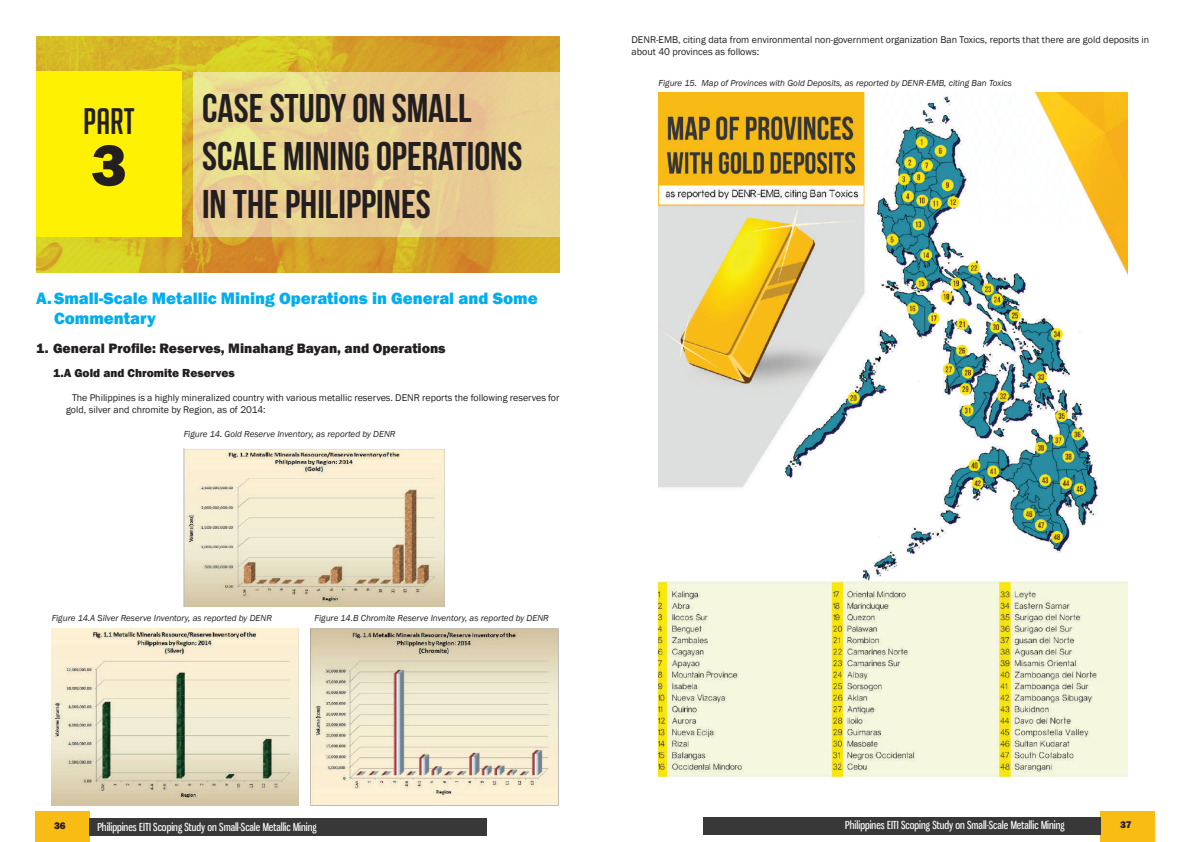
<style>
.page{position:relative;width:1191px;height:842px;background:#fff}
.page>*{position:absolute;margin:0;border:0;box-sizing:border-box;transform-origin:0 0}
.t1{font:800 60px "Franklin Gothic";color:#231f20}
.t2{font:40px/48px "Bebas Neue";color:#231f20}
.t3{font:36px "Big Noodle Titling";color:#231f20}
.t4{font:800 17px/20.4px "Franklin Gothic";color:#00aeef}
.t5{font:800 14px "Franklin Gothic";color:#231f20}
.t6{font:800 12px "Franklin Gothic";color:#231f20}
.t7{font:11px "Gnuolane Rg";color:#fff}
.t8{font:10px/12px "Franklin Gothic";color:#231f20}
.t9{font:800 10px "Franklin Gothic";color:#231f20}
.t10{font:italic 9px "Franklin Gothic";color:#231f20}
</style>
<div class="page">
<div style="left:35px;top:811px;width:54px;height:31px;background:#f9bc15"></div>
<div style="left:89px;top:818px;width:397px;height:18px;background:#383839"></div>
<div style="left:1100px;top:811px;width:55px;height:31px;background:#f9bc15"></div>
<div style="left:703px;top:817px;width:397px;height:17px;background:#383839"></div>
<img style="left:36px;top:36px;width:523px;height:237px">
<svg style="left:193px;top:72px;width:367px;height:165px;background:#e9cf92"></svg>
<div style="left:36px;top:72px;width:146px;height:165px;background:#fff101"></div>
<img style="left:184px;top:449px;width:260px;height:158px">
<img style="left:52px;top:628px;width:246px;height:178px">
<img style="left:310px;top:628px;width:249px;height:178px">
<img style="left:658px;top:92px;width:470px;height:686px">
<h3 class="t3" style="left:83px;top:102px;width:53px">Part</h3>
<h1 class="t1" style="left:91px;top:127px;width:37px">3</h1>
<h2 class="t2" style="left:202px;top:84px;width:322px">CASE STUDY ON SMALL<br>SCALE MINING OPERATIONS<br>IN THE PHILIPPINES</h2>
<h3 class="t4" style="left:54px;top:288px;width:485px;text-indent:-18px">A.Small-Scale Metallic Mining Operations in General and Some<br>Commentary</h3>
<h3 class="t5" style="left:36px;top:339px;width:411px">1. General Profile: Reserves, Minahang Bayan, and Operations</h3>
<p class="t6" style="left:53px;top:365px;width:183px">1.A Gold and Chromite Reserves</p>
<p class="t8" style="left:66px;top:391px;width:495px;text-indent:6px">The Philippines is a highly mineralized country with various metallic reserves. DENR reports the following reserves for gold, silver and chromite by Region, as of 2014:</p>
<p class="t10" style="left:184px;top:429px;width:213px">Figure 14. Gold Reserve Inventory, as reported by DENR</p>
<p class="t10" style="left:52px;top:612px;width:222px">Figure 14.A Silver Reserve Inventory, as reported by DENR</p>
<p class="t10" style="left:314px;top:612px;width:236px">Figure 14.B Chromite Reserve Inventory, as reported by DENR</p>
<p class="t8" style="left:631px;top:34px;width:519px">DENR-EMB, citing data from environmental non-government organization Ban Toxics, reports that there are gold deposits in about 40 provinces as follows:</p>
<p class="t10" style="left:658px;top:77px;width:355px">Figure 15. Map of Provinces with Gold Deposits, as reported by DENR-EMB, citing Ban Toxics</p>
<p class="t9" style="left:54px;top:819px;width:13px">36</p>
<p class="t7" style="left:97px;top:820px;width:221px">Philippines EITI Scoping Study on Small-Scale Metallic Mining</p>
<p class="t7" style="left:845px;top:819px;width:221px">Philippines EITI Scoping Study on Small-Scale Metallic Mining</p>
<p class="t9" style="left:1120px;top:818px;width:13px">37</p>
</div>
